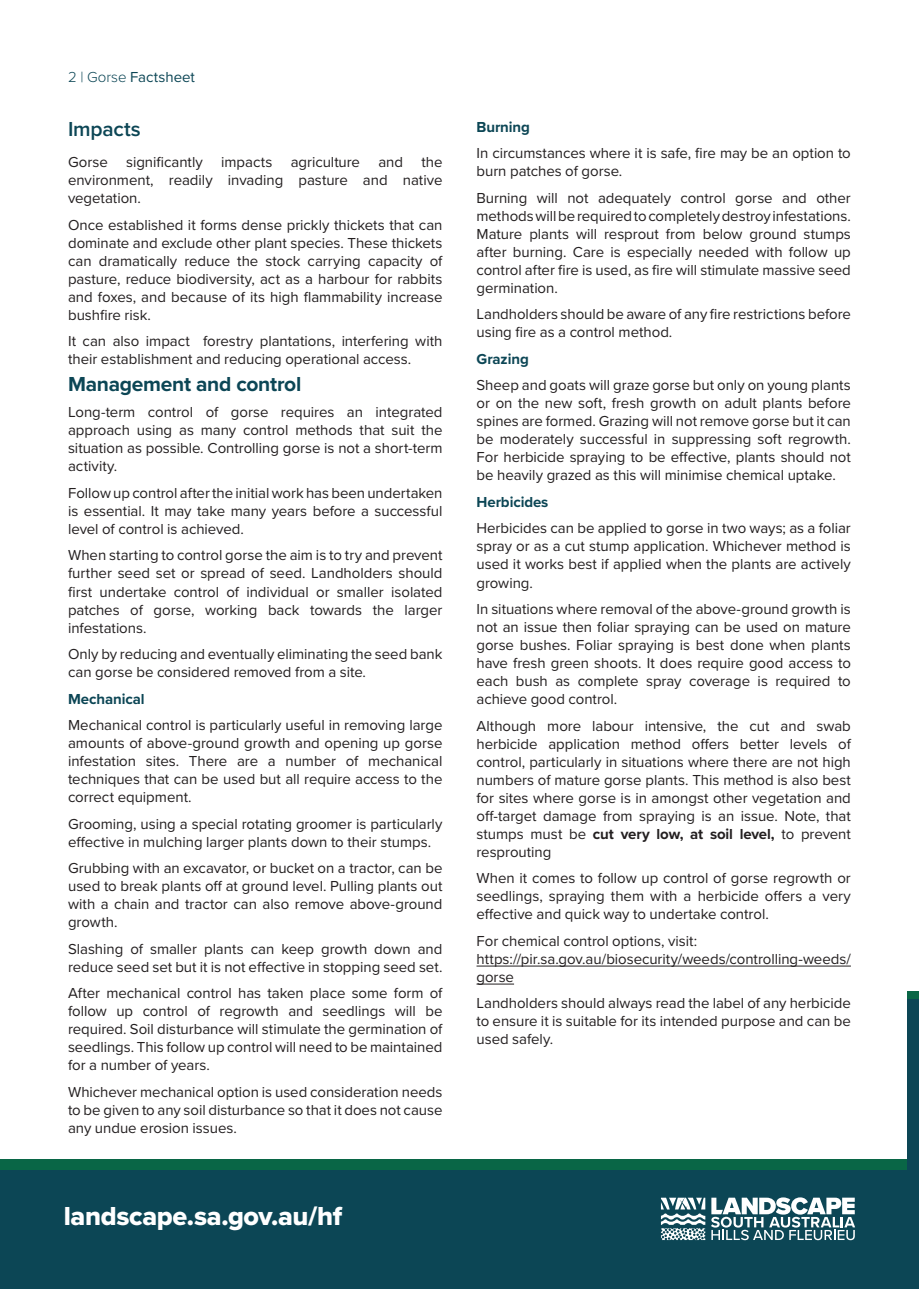
<style>
.page{position:relative;width:919px;height:1289px;background:#fff}
.page>*{position:absolute;margin:0;border:0;box-sizing:border-box;transform-origin:0 0}
.t1{font:27px "Proxima Nova Extrabld";letter-spacing:-.015em;color:#fff}
.Body{font:700 21px "Proxima Nova";letter-spacing:-.015em;color:#0c4655}
.intro{font:600 21px "Proxima Nova";letter-spacing:-.01em;color:#0c4655}
.Body-2{font:15px/18px "Proxima Nova";letter-spacing:-.005em;color:#231f20;text-align:justify}
.Body-3{font:700 15px "Proxima Nova";letter-spacing:-.005em;color:#0c4655}
.Body-4{font:15px "Proxima Nova";letter-spacing:-.005em;color:#0c4655}
.s1{font-weight:300}
.s2{font-weight:700}
</style>
<div class="page">
<div style="left:0;top:1159px;width:918px;height:102px;background:#096646"></div>
<div style="left:0;top:1169px;width:918px;height:119px;background:#0c4655"></div>
<svg style="left:711px;top:1197px;width:144px;height:43px"></svg>
<svg style="left:661px;top:1197px;width:44px;height:42px"></svg>
<hr style="left:476px;top:965px;width:374px;height:1px;background:#231f20">
<hr style="left:476px;top:983px;width:38px;height:1px;background:#231f20">
<div style="left:907px;top:991px;width:11px;height:102px;background:#096646"></div>
<div style="left:907px;top:999px;width:11px;height:289px;background:#0c4655"></div>
<p class="Body-4" style="left:68px;top:66px;width:128px"><span class="s1">2 | Gorse</span> Factsheet</p>
<p class="intro" style="left:68px;top:114px;width:74px">Impacts</p>
<p class="Body-2" style="left:68px;top:153px;width:376px">Gorse significantly impacts agriculture and the environment, readily invading pasture and native vegetation.</p>
<p class="Body-2" style="left:68px;top:215px;width:376px">Once established it forms dense prickly thickets that can dominate and exclude other plant species. These thickets can dramatically reduce the stock carrying capacity of pasture, reduce biodiversity, act as a harbour for rabbits and foxes, and because of its high flammability increase bushfire risk.</p>
<p class="Body-2" style="left:68px;top:332px;width:376px">It can also impact forestry plantations, interfering with their establishment and reducing operational access.</p>
<p class="Body" style="left:68px;top:368px;width:235px">Management and control</p>
<p class="Body-2" style="left:68px;top:403px;width:376px">Long-term control of gorse requires an integrated approach using as many control methods that suit the situation as possible. Controlling gorse is not a short-term activity.</p>
<p class="Body-2" style="left:68px;top:483px;width:376px">Follow up control after the initial work has been undertaken is essential. It may take many years before a successful level of control is achieved.</p>
<p class="Body-2" style="left:68px;top:546px;width:376px">When starting to control gorse the aim is to try and prevent further seed set or spread of seed. Landholders should first undertake control of individual or smaller isolated patches of gorse, working back towards the larger infestations.</p>
<p class="Body-2" style="left:68px;top:644px;width:376px">Only by reducing and eventually eliminating the seed bank can gorse be considered removed from a site.</p>
<p class="Body-3" style="left:68px;top:687px;width:78px">Mechanical</p>
<p class="Body-2" style="left:68px;top:715px;width:376px">Mechanical control is particularly useful in removing large amounts of above-ground growth and opening up gorse infestation sites. There are a number of mechanical techniques that can be used but all require access to the correct equipment.</p>
<p class="Body-2" style="left:68px;top:814px;width:376px">Grooming, using a special rotating groomer is particularly effective in mulching larger plants down to their stumps.</p>
<p class="Body-2" style="left:68px;top:858px;width:376px">Grubbing with an excavator, or bucket on a tractor, can be used to break plants off at ground level. Pulling plants out with a chain and tractor can also remove above-ground growth.</p>
<p class="Body-2" style="left:68px;top:939px;width:376px">Slashing of smaller plants can keep growth down and reduce seed set but it is not effective in stopping seed set.</p>
<p class="Body-2" style="left:68px;top:983px;width:376px">After mechanical control has taken place some form of follow up control of regrowth and seedlings will be required. Soil disturbance will stimulate the germination of seedlings. This follow up control will need to be maintained for a number of years.</p>
<p class="Body-2" style="left:68px;top:1082px;width:376px">Whichever mechanical option is used consideration needs to be given to any soil disturbance so that it does not cause any undue erosion issues.</p>
<h1 class="t1" style="left:64px;top:1196px;width:280px">landscape.sa.gov.au/hf</h1>
<p class="Body-3" style="left:476px;top:115px;width:55px">Burning</p>
<p class="Body-2" style="left:476px;top:144px;width:376px">In circumstances where it is safe, fire may be an option to burn patches of gorse.</p>
<p class="Body-2" style="left:476px;top:188px;width:376px">Burning will not adequately control gorse and other methods will be required to completely destroy infestations.<br>Mature plants will resprout from below ground stumps after burning. Care is especially needed with follow up control after fire is used, as fire will stimulate massive seed germination.</p>
<p class="Body-2" style="left:476px;top:305px;width:376px">Landholders should be aware of any fire restrictions before using fire as a control method.</p>
<p class="Body-3" style="left:476px;top:348px;width:54px">Grazing</p>
<p class="Body-2" style="left:476px;top:376px;width:376px">Sheep and goats will graze gorse but only on young plants or on the new soft, fresh growth on adult plants before spines are formed. Grazing will not remove gorse but it can be moderately successful in suppressing soft regrowth.<br>For herbicide spraying to be effective, plants should not be heavily grazed as this will minimise chemical uptake.</p>
<p class="Body-3" style="left:476px;top:491px;width:73px">Herbicides</p>
<p class="Body-2" style="left:476px;top:519px;width:376px">Herbicides can be applied to gorse in two ways; as a foliar spray or as a cut stump application. Whichever method is used it works best if applied when the plants are actively growing.</p>
<p class="Body-2" style="left:476px;top:599px;width:376px">In situations where removal of the above-ground growth is not an issue then foliar spraying can be used on mature gorse bushes. Foliar spraying is best done when plants have fresh green shoots. It does require good access to each bush as complete spray coverage is required to achieve good control.</p>
<p class="Body-2" style="left:476px;top:716px;width:376px">Although more labour intensive, the cut and swab herbicide application method offers better levels of control, particularly in situations where there are not high numbers of mature gorse plants. This method is also best for sites where gorse is in amongst other vegetation and off-target damage from spraying is an issue. Note, that stumps must be <span class="s2">cut very low, at soil level,</span> to prevent resprouting</p>
<p class="Body-2" style="left:476px;top:868px;width:376px">When it comes to follow up control of gorse regrowth or seedlings, spraying them with a herbicide offers a very effective and quick way to undertake control.</p>
<p class="Body-2" style="left:476px;top:931px;width:222px">For chemical control options, visit:</p>
<p class="Body-2" style="left:476px;top:949px;width:376px">https://pir.sa.gov.au/biosecurity/weeds/controlling-weeds/ gorse</p>
<p class="Body-2" style="left:476px;top:993px;width:376px">Landholders should always read the label of any herbicide to ensure it is suitable for its intended purpose and can be used safely.</p>
</div>
